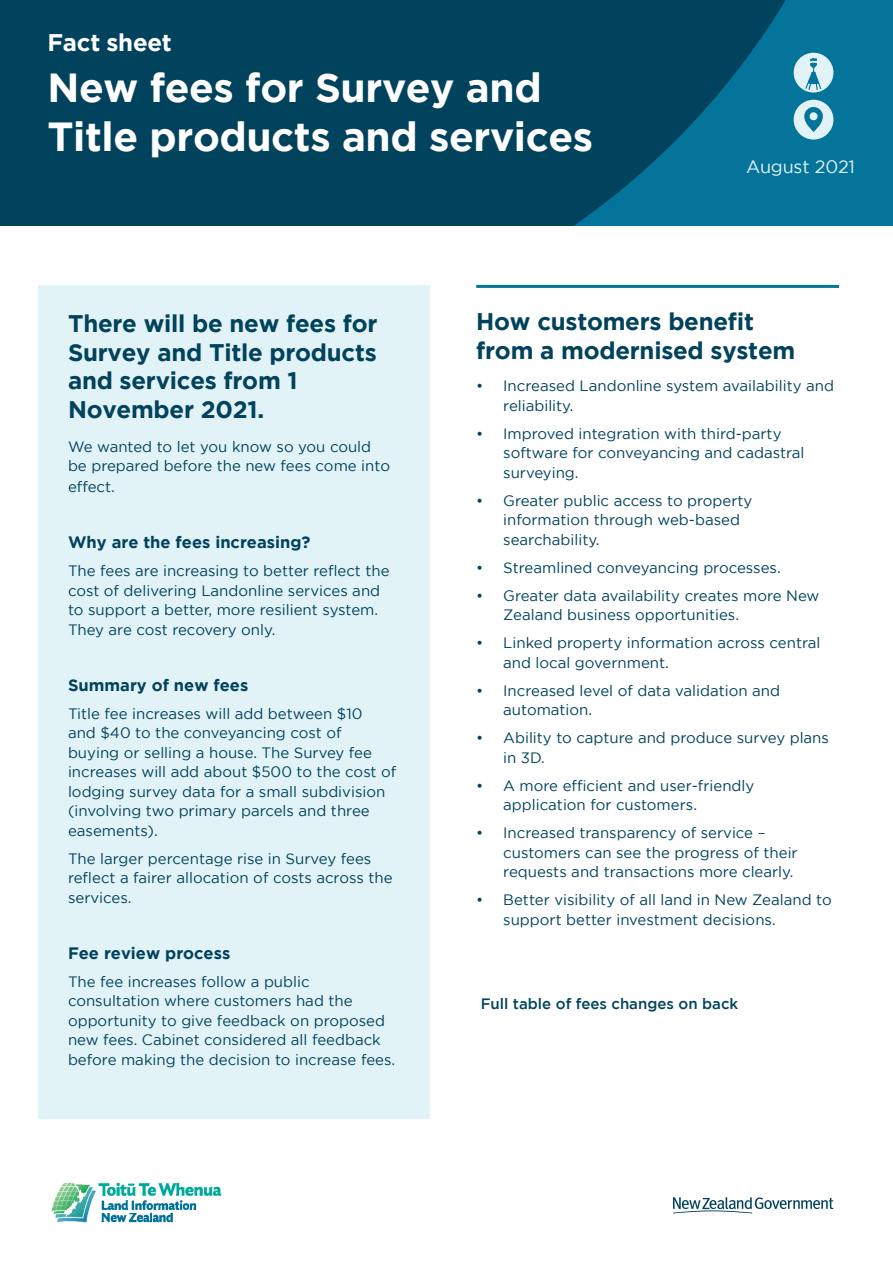
<style>
.page{position:relative;width:893px;height:1263px;background:#fff}
.page>*{position:absolute;margin:0;border:0;box-sizing:border-box;transform-origin:0 0}
.t1{font:700 40.5px "Gotham";letter-spacing:-.01em;color:#fff}
.Body{font:700 24px/28.5px "Gotham";letter-spacing:-.01em;color:#01425c}
.Fact_sheet_title{font:700 24px "Gotham";letter-spacing:-.01em;color:#fff}
.Date{font:18px "Gotham";letter-spacing:-.01em;color:#e2f3f8}
.Body-2{font:700 16.5px "Gotham";color:#01425c}
.Body-3{font:15px/19.5px "Gotham";color:#01425c}
.Body-4{font:500 15px "Gotham";color:#01425c}
</style>
<div class="page">
<svg style="left:0;top:0;width:893px;height:225px;background:#014c69"></svg>
<img style="left:51px;top:1182px;width:171px;height:41px">
<svg style="left:673px;top:1197px;width:160px;height:16px"></svg>
<svg style="left:794px;top:100px;width:39px;height:40px;background:#8dc2d4"></svg>
<svg style="left:794px;top:53px;width:39px;height:40px;background:#9bcada"></svg>
<div style="left:38px;top:285px;width:391px;height:833px;background:#e2f3f8"></div>
<hr style="left:476px;top:285px;width:363px;height:3px;background:#05749b">
<p class="Fact_sheet_title" style="left:47px;top:29px;width:126px">Fact sheet</p>
<h1 class="t1" style="left:47px;top:64px;width:496px">New fees for Survey and</h1>
<h1 class="t1" style="left:47px;top:113px;width:547px">Title products and services</h1>
<p class="Date" style="left:746px;top:156px;width:111px">August 2021</p>
<p class="Body" style="left:68px;top:309px;width:311px">There will be new fees for<br>Survey and Title products and services from 1<br>November 2021.</p>
<p class="Body-3" style="left:68px;top:436px;width:323px">We wanted to let you know so you could be prepared before the new fees come into</p>
<p class="Body-3" style="left:68px;top:477px;width:48px">effect.</p>
<p class="Body-2" style="left:68px;top:533px;width:244px">Why are the fees increasing?</p>
<p class="Body-3" style="left:68px;top:561px;width:323px">The fees are increasing to better reflect the cost of delivering Landonline services and to support a better, more resilient system.<br>They are cost recovery only.</p>
<p class="Body-2" style="left:68px;top:675px;width:182px">Summary of new fees</p>
<p class="Body-3" style="left:68px;top:703px;width:330px">Title fee increases will add between $10<br>and $40 to the conveyancing cost of buying or selling a house. The Survey fee increases will add about $500 to the cost of lodging survey data for a small subdivision (involving two primary parcels and three easements).</p>
<p class="Body-3" style="left:68px;top:848px;width:326px">The larger percentage rise in Survey fees reflect a fairer allocation of costs across the services.</p>
<p class="Body-2" style="left:68px;top:943px;width:164px">Fee review process</p>
<p class="Body-3" style="left:68px;top:971px;width:329px">The fee increases follow a public consultation where customers had the opportunity to give feedback on proposed new fees. Cabinet considered all feedback before making the decision to increase fees.</p>
<h3 class="Body" style="left:476px;top:307px;width:321px">How customers benefit from a modernised system</h3>
<p class="Body-3" style="left:503px;top:376px;width:332px;text-indent:-27px">• Increased Landonline system availability and reliability.</p>
<p class="Body-3" style="left:503px;top:423px;width:303px;text-indent:-27px">• Improved integration with third-party software for conveyancing and cadastral surveying.</p>
<p class="Body-3" style="left:503px;top:490px;width:251px;text-indent:-27px">• Greater public access to property information through web-based searchability.</p>
<p class="Body-3" style="left:476px;top:557px;width:306px">• Streamlined conveyancing processes.</p>
<p class="Body-3" style="left:503px;top:585px;width:318px;text-indent:-27px">• Greater data availability creates more New<br>Zealand business opportunities.</p>
<p class="Body-3" style="left:503px;top:633px;width:319px;text-indent:-27px">• Linked property information across central and local government.</p>
<p class="Body-3" style="left:503px;top:680px;width:278px;text-indent:-27px">• Increased level of data validation and automation.</p>
<p class="Body-3" style="left:503px;top:728px;width:327px;text-indent:-27px">• Ability to capture and produce survey plans in 3D.</p>
<p class="Body-3" style="left:503px;top:775px;width:253px;text-indent:-27px">• A more efficient and user-friendly application for customers.</p>
<p class="Body-3" style="left:503px;top:823px;width:296px;text-indent:-27px">• Increased transparency of service – customers can see the progress of their requests and transactions more clearly.</p>
<p class="Body-3" style="left:503px;top:890px;width:330px;text-indent:-27px">• Better visibility of all land in New Zealand to support better investment decisions.</p>
<p class="Body-4" style="left:481px;top:995px;width:259px">Full table of fees changes on back</p>
</div>
